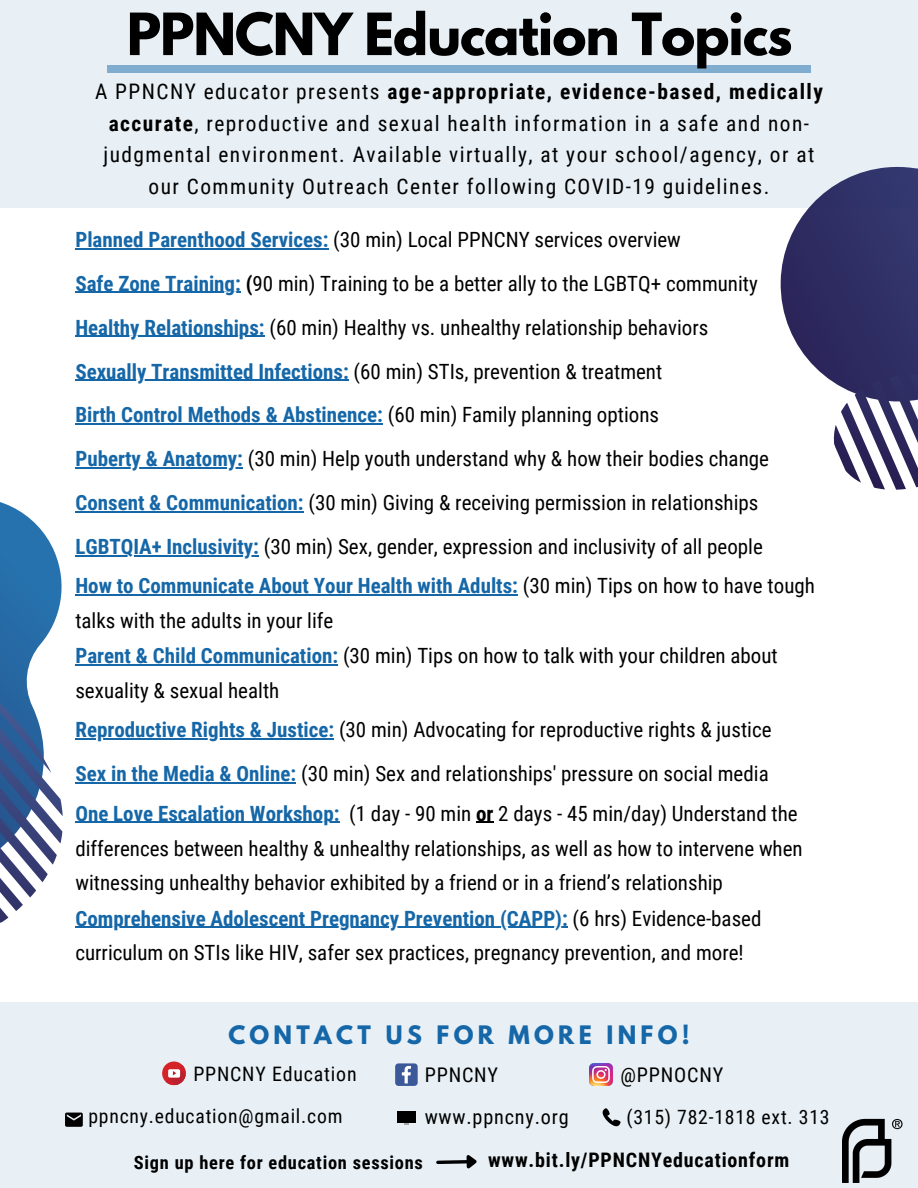
<style>
.page{position:relative;width:918px;height:1188px;background:#fff}
.page>*{position:absolute;margin:0;border:0;box-sizing:border-box;transform-origin:0 0}
.t1{font:700 51.6px "League Spartan";letter-spacing:-.02em;color:#000}
.t2{font:700 22.5px "League Spartan";letter-spacing:.19em;color:#1567a8}
.t3{font:21.45px/31.5px "Roboto Condensed";letter-spacing:.07em;color:#000;text-align:center}
.t4{font:21px/34.8px "Roboto Condensed";color:#000}
.t5{font:700 21px "Roboto Condensed";color:#1567a8}
.t6{font:20.25px "Roboto Condensed";letter-spacing:.04em;color:#000}
.t7{font:700 19.95px "Roboto Condensed";letter-spacing:.04em;color:#000}
.t8{font:19.95px "Roboto Condensed";letter-spacing:.04em;color:#000}
.t9{font:19.65px "Roboto Condensed";letter-spacing:.04em;color:#000}
.t10{font:700 18.45px "Roboto Condensed";letter-spacing:.04em;color:#000}
.s1{font-weight:700}
.s2{font-weight:700;color:#1567a8}
.s3{font-weight:400;color:#000}
</style>
<div class="page">
<svg style="left:0;top:502px;width:141px;height:425px"></svg>
<svg style="left:0;top:605px;width:104px;height:322px"></svg>
<div style="left:0;top:0;width:918px;height:208px;background:#e8f0f6"></div>
<div style="left:107px;top:65px;width:704px;height:7px;background:#7faccf"></div>
<div style="left:0;top:1002px;width:918px;height:186px;background:#e8f0f6"></div>
<svg style="left:603px;top:1108px;width:18px;height:18px"></svg>
<svg style="left:65px;top:1113px;width:18px;height:14px"></svg>
<svg style="left:397px;top:1111px;width:20px;height:13px"></svg>
<div style="left:398px;top:1112px;width:18px;height:11px;background:#000"></div>
<img style="left:590px;top:1063px;width:22px;height:23px">
<svg style="left:395px;top:1063px;width:23px;height:23px"></svg>
<div style="left:162px;top:1062px;width:24px;height:23px;background:#d42428;border-radius:50%"></div>
<svg style="left:166px;top:1065px;width:20px;height:21px"></svg>
<svg style="left:436px;top:1155px;width:41px;height:14px"></svg>
<img style="left:842px;top:1118px;width:60px;height:65px">
<svg style="left:774px;top:72px;width:37px;height:250px"></svg>
<svg style="left:787px;top:149px;width:131px;height:341px"></svg>
<hr style="left:75px;top:248px;width:254px;height:1px;background:#1567a8">
<hr style="left:75px;top:292px;width:166px;height:1px;background:#1567a8">
<hr style="left:75px;top:336px;width:190px;height:1px;background:#1567a8">
<hr style="left:75px;top:380px;width:274px;height:1px;background:#1567a8">
<hr style="left:75px;top:424px;width:308px;height:1px;background:#1567a8">
<hr style="left:75px;top:467px;width:168px;height:2px;background:#1567a8">
<hr style="left:75px;top:511px;width:229px;height:1px;background:#1567a8">
<hr style="left:75px;top:555px;width:184px;height:1px;background:#1567a8">
<hr style="left:75px;top:595px;width:443px;height:1px;background:#1567a8">
<hr style="left:75px;top:664px;width:263px;height:1px;background:#1567a8">
<hr style="left:75px;top:739px;width:259px;height:1px;background:#1567a8">
<hr style="left:75px;top:782px;width:221px;height:2px;background:#1567a8">
<hr style="left:75px;top:822px;width:265px;height:1px;background:#1567a8">
<svg style="left:476px;top:822px;width:17px;height:1px"></svg>
<hr style="left:75px;top:927px;width:493px;height:1px;background:#1567a8">
<p class="t1" style="left:127px;top:9px;width:667px">PPNCNY Education Topics</p>
<p class="t3" style="left:95px;top:76px;width:729px">A PPNCNY educator presents <span class="s1">age-appropriate, evidence-based, medically accurate</span>, reproductive and sexual health information in a safe and non&shy;judgmental environment. Available virtually, at your school/agency, or at our Community Outreach Center following COVID-19 guidelines.</p>
<p class="t4" style="left:75px;top:222px;width:607px"><span class="s2">Planned Parenthood Services:</span> (30 min) Local PPNCNY services overview</p>
<p class="t4" style="left:75px;top:266px;width:684px"><span class="s2">Safe Zone Training:</span> <span class="s1">(</span>90 min) Training to be a better ally to the LGBTQ+ community</p>
<p class="t4" style="left:75px;top:310px;width:634px"><span class="s2">Healthy Relationships:</span> (60 min) Healthy vs. unhealthy relationship behaviors</p>
<p class="t4" style="left:75px;top:354px;width:588px"><span class="s2">Sexually Transmitted Infections:</span> (60 min) STIs, prevention &amp; treatment</p>
<p class="t5" style="left:75px;top:403px;width:585px">Birth Control Methods &amp; Abstinence: <span class="s3">(60 min) Family planning options</span></p>
<p class="t4" style="left:75px;top:442px;width:695px"><span class="s2">Puberty &amp; Anatomy:</span> (30 min) Help youth understand why &amp; how their bodies change</p>
<p class="t4" style="left:75px;top:486px;width:685px"><span class="s2">Consent &amp; Communication:</span> (30 min) Giving &amp; receiving permission in relationships</p>
<p class="t4" style="left:75px;top:529px;width:689px"><span class="s2">LGBTQIA+ Inclusivity:</span> (30 min) Sex, gender, expression and inclusivity of all people</p>
<p class="t4" style="left:75px;top:569px;width:741px"><span class="s2">How to Communicate About Your Health with Adults:</span> (30 min) Tips on how to have tough talks with the adults in your life</p>
<p class="t4" style="left:75px;top:639px;width:704px"><span class="s2">Parent &amp; Child Communication:</span> (30 min) Tips on how to talk with your children about sexuality &amp; sexual health</p>
<p class="t4" style="left:75px;top:713px;width:698px"><span class="s2">Reproductive Rights &amp; Justice:</span> (30 min) Advocating for reproductive rights &amp; justice</p>
<p class="t4" style="left:75px;top:757px;width:695px"><span class="s2">Sex in the Media &amp; Online:</span> (30 min) Sex and relationships' pressure on social media</p>
<p class="t4" style="left:75px;top:796px;width:729px"><span class="s2">One Love Escalation Workshop:</span> (1 day - 90 min <span class="s1">or</span> 2 days - 45 min/day) Understand the differences between healthy &amp; unhealthy relationships, as well as how to intervene when witnessing unhealthy behavior exhibited by a friend or in a friend’s relationship</p>
<p class="t4" style="left:75px;top:901px;width:688px"><span class="s2">Comprehensive Adolescent Pregnancy Prevention (CAPP):</span> (6 hrs) Evidence-based curriculum on STIs like HIV, safer sex practices, pregnancy prevention, and more!</p>
<p class="t2" style="left:228px;top:1023px;width:463px">CONTACT US FOR MORE INFO!</p>
<p class="t8" style="left:193px;top:1063px;width:165px">PPNCNY Education</p>
<p class="t6" style="left:425px;top:1063px;width:75px">PPNCNY</p>
<p class="t6" style="left:621px;top:1063px;width:104px">@PPNOCNY</p>
<p class="t9" style="left:88px;top:1105px;width:256px">ppncny.education@gmail.com</p>
<p class="t6" style="left:425px;top:1105px;width:146px">www.ppncny.org</p>
<p class="t9" style="left:626px;top:1106px;width:205px">(315) 782-1818 ext. 313</p>
<p class="t10" style="left:134px;top:1152px;width:291px">Sign up here for education sessions</p>
<p class="t7" style="left:488px;top:1148px;width:303px">www.bit.ly/PPNCNYeducationform</p>
</div>
